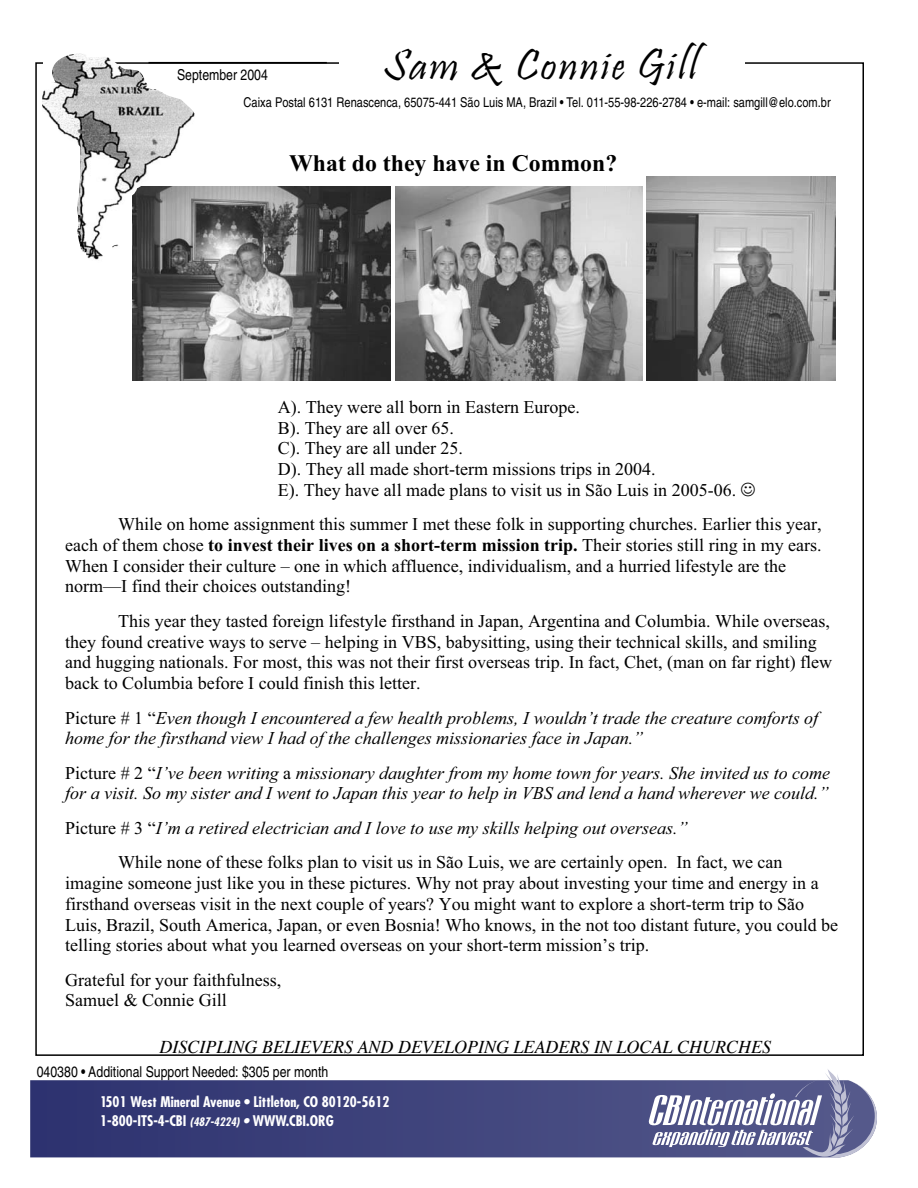
<style>
.page{position:relative;width:918px;height:1188px;background:#fff}
.page>*{position:absolute;margin:0;border:0;box-sizing:border-box;transform-origin:0 0}
.t1{font:45px "Pristina Let Plain";letter-spacing:.05em;color:#000}
.t2{font:700 23.7px "Times New Roman";color:#000}
.t3{font:18px/20.7px "Times New Roman";color:#000}
.t4{font:italic 18px/20.5px "Times New Roman";color:#000}
.t5{font:italic 18px "Times";color:#000}
.t6{font:condensed 15px "Helvetica";color:#000}
.t7{font:700 condensed 14.25px/19px "Futura";color:#fff}
.t8{font:condensed 13.5px "Helvetica";color:#000}
.s1{font-weight:700}
.s2{font-style:normal}
.s3{font-style:italic}
.s4{font-style:italic;font-size:11.4px}
</style>
<div class="page">
<img style="left:133px;top:186px;width:258px;height:195px">
<img style="left:395px;top:186px;width:247px;height:195px">
<img style="left:647px;top:176px;width:188px;height:205px">
<svg style="left:52px;top:57px;width:16px;height:19px"></svg>
<hr style="left:148px;top:62px;width:179px;height:1px;background:#000">
<svg style="left:30px;top:1080px;width:618px;height:77px;background:#3c407a"></svg>
<svg style="left:648px;top:1069px;width:229px;height:89px"></svg>
<img style="left:77px;top:53px;width:148px;height:208px">
<p class="t1" style="left:383px;top:41px;width:316px">Sam &amp; Connie Gill</p>
<p class="t6" style="left:177px;top:66px;width:92px">September 2004</p>
<p class="t8" style="left:244px;top:95px;width:589px">Caixa Postal 6131 Renascenca, 65075-441 São Luis MA, Brazil • Tel. 011-55-98-226-2784 • e-mail: samgill@elo.com.br</p>
<p class="t2" style="left:289px;top:149px;width:330px">What do they have in Common?</p>
<p class="t3" style="left:278px;top:396px;width:460px">A). They were all born in Eastern Europe.<br>B). They are all over 65.<br>C). They are all under 25.<br>D). They all made short-term missions trips in 2004.<br>E). They have all made plans to visit us in São Luis in 2005-06.</p>
<p class="t3" style="left:65px;top:514px;width:758px;text-indent:53px">While on home assignment this summer I met these folk in supporting churches. Earlier this year, each of them chose <span class="s1">to invest their lives on a short-term mission trip.</span> Their stories still ring in my ears.<br>When I consider their culture – one in which affluence, individualism, and a hurried lifestyle are the norm—I find their choices outstanding!</p>
<p class="t3" style="left:65px;top:610px;width:768px;text-indent:53px">This year they tasted foreign lifestyle firsthand in Japan, Argentina and Columbia. While overseas, they found creative ways to serve – helping in VBS, babysitting, using their technical skills, and smiling and hugging nationals. For most, this was not their first overseas trip. In fact, Chet, (man on far right) flew back to Columbia before I could finish this letter.</p>
<p class="t4" style="left:65px;top:707px;width:754px"><span class="s2">Picture # 1 “</span>Even though I encountered a few health problems, I wouldn’t trade the creature comforts of home for the firsthand view I had of the challenges missionaries face in Japan.”</p>
<p class="t4" style="left:65px;top:762px;width:766px"><span class="s2">Picture # 2 “</span>I’ve been writing <span class="s2">a</span> missionary daughter from my home town for years. She invited us to come for a visit. So my sister and I went to Japan this year to help in VBS and lend a hand wherever we could.”</p>
<p class="t3" style="left:118px;top:810px;width:666px;line-height:34.5px;text-indent:-53px">Picture # 3 “<span class="s3">I’m a retired electrician and I love to use my skills helping out overseas.”<br></span>While none of these folks plan to visit us in São Luis, we are certainly open. In fact, we can</p>
<p class="t3" style="left:65px;top:873px;width:774px">imagine someone just like you in these pictures. Why not pray about investing your time and energy in a firsthand overseas visit in the next couple of years? You might want to explore a short-term trip to São Luis, Brazil, South America, Japan, or even Bosnia! Who knows, in the not too distant future, you could be telling stories about what you learned overseas on your short-term mission’s trip.</p>
<p class="t3" style="left:65px;top:969px;width:217px">Grateful for your faithfulness,<br>Samuel &amp; Connie Gill</p>
<p class="t5" style="left:160px;top:1036px;width:613px">DISCIPLING BELIEVERS AND DEVELOPING LEADERS IN LOCAL CHURCHES</p>
<p class="t6" style="left:37px;top:1063px;width:293px">040380 • Additional Support Needed: $305 per month</p>
<p class="t7" style="left:100px;top:1092px;width:291px">1501 West Mineral Avenue • Littleton, CO 80120-5612<br>1-800-ITS-4-CBI <span class="s4">(487-4224)</span> <span class="s3">•</span> WWW.CBI.ORG</p>
</div>
